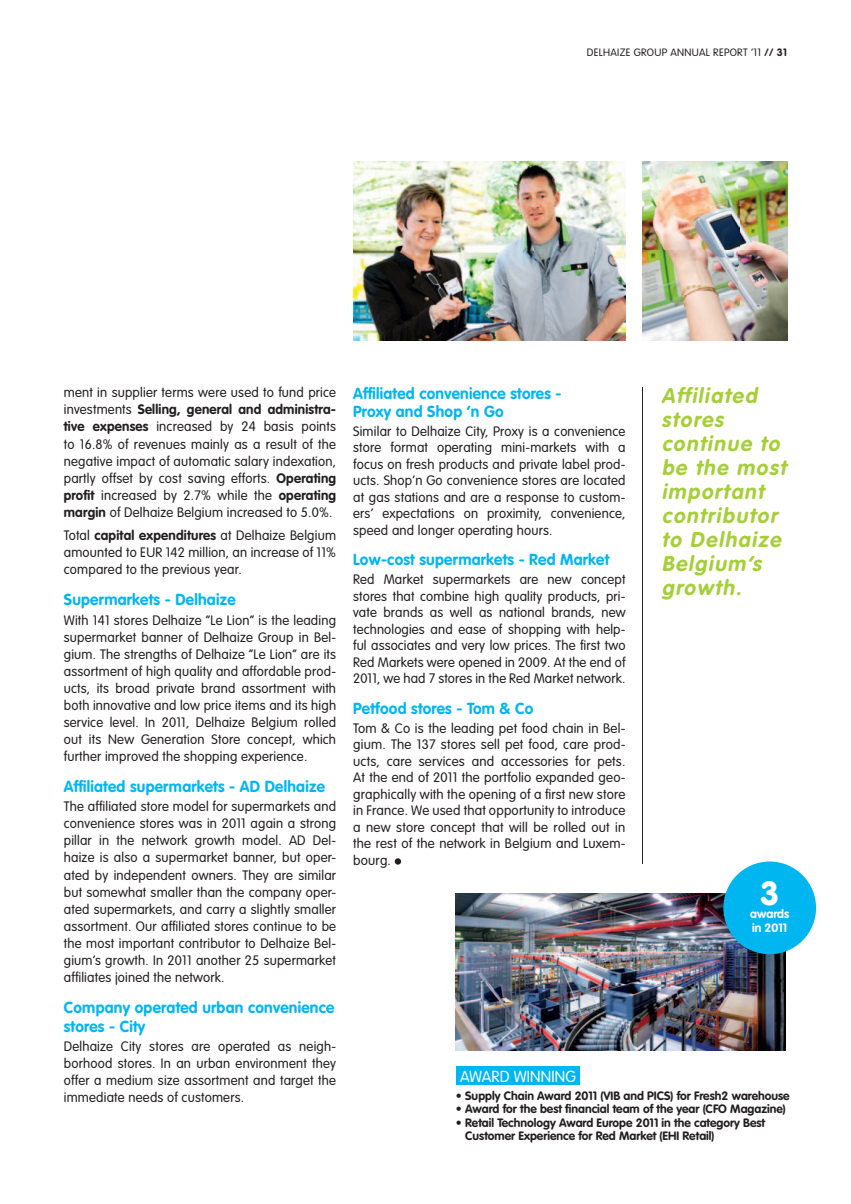
<style>
.page{position:relative;width:851px;height:1204px;background:#fff}
.page>*{position:absolute;margin:0;border:0;box-sizing:border-box;transform-origin:0 0}
.t1{font:900 33px "VAG Rounded";color:#fff}
.t2{font:italic 700 21px/24px "VAG Rounded";letter-spacing:-.11em;color:#a6ce39}
.t3{font:700 15.75px/18.5px "VAG Rounded";letter-spacing:.015em;color:#00b6f0}
.t4{font:300 15.75px "VAG Rounded";letter-spacing:.01em;color:#fff}
.t5{font:300 13.5px/17px "VAG Rounded";letter-spacing:.015em;color:#231f20;text-align:justify}
.t6{font:700 12px/13.5px "VAG Rounded";color:#231f20}
.t7{font:700 12px/13.5px "VAG Rounded";color:#fff}
.t8{font:300 10.5px "VAG Rounded";letter-spacing:.03em;color:#231f20}
.s1{font-weight:700}
</style>
<div class="page">
<img style="left:642px;top:162px;width:145px;height:178px">
<img style="left:353px;top:162px;width:272px;height:178px">
<img style="left:456px;top:893px;width:329px;height:157px">
<div style="left:394px;top:858px;width:7px;height:6px;background:#231f20;border-radius:50%"></div>
<hr style="left:642px;top:387px;width:1px;height:476px;background:#231f20">
<div style="left:723px;top:861px;width:93px;height:93px;background:#00b6f0;border-radius:50%"></div>
<div style="left:456px;top:1066px;width:124px;height:18px;background:#00b6f0"></div>
<p class="t8" style="left:586px;top:46px;width:202px">DELHAIZE GROUP ANNUAL REPORT ‘11 <span class="s1">// 31</span></p>
<p class="t5" style="left:64px;top:384px;width:274px">ment in supplier terms were used to fund price investments <span class="s1">selling, general and administra&shy;tive expenses</span> increased by 24 basis points to 16.8% of revenues mainly as a result of the negative impact of automatic salary indexation, partly offset by cost saving efforts. <span class="s1">operating profit</span> increased by 2.7% while the <span class="s1">operating margin</span> of Delhaize Belgium increased to 5.0%.</p>
<p class="t5" style="left:64px;top:527px;width:274px">Total <span class="s1">capital expenditures</span> at Delhaize Belgium amounted to EUR 142 million, an increase of 11% compared to the previous year.</p>
<p class="t3" style="left:64px;top:591px;width:173px">supermarkets - delhaize</p>
<p class="t5" style="left:64px;top:612px;width:274px">With 141 stores Delhaize “le lion” is the leading supermarket banner of Delhaize Group in Bel&shy;gium. The strengths of Delhaize “le lion” are its assortment of high quality and affordable prod&shy;ucts, its broad private brand assortment with both innovative and low price items and its high service level. in 2011, Delhaize Belgium rolled out its New Generation Store concept, which further improved the shopping experience.</p>
<p class="t3" style="left:64px;top:778px;width:263px">affiliated supermarkets - ad delhaize</p>
<p class="t5" style="left:64px;top:798px;width:274px">The affiliated store model for supermarkets and convenience stores was in 2011 again a strong pillar in the network growth model. AD Del&shy;haize is also a supermarket banner, but oper&shy;ated by independent owners. They are similar but somewhat smaller than the company oper&shy;ated supermarkets, and carry a slightly smaller assortment. Our affiliated stores continue to be the most important contributor to Delhaize Bel&shy;gium’s growth. in 2011 another 25 supermarket affiliates joined the network.</p>
<p class="t3" style="left:64px;top:998px;width:272px">company operated urban convenience stores - city</p>
<p class="t5" style="left:64px;top:1037px;width:274px">Delhaize City stores are operated as neigh&shy;borhood stores. in an urban environment they offer a medium size assortment and target the immediate needs of customers.</p>
<p class="t3" style="left:353px;top:385px;width:210px;line-height:18px">affiliated convenience stores - proxy and shop ‘n go</p>
<p class="t5" style="left:353px;top:423px;width:274px;line-height:16.5px">Similar to Delhaize City, Proxy is a convenience store format operating mini-markets with a focus on fresh products and private label prod&shy;ucts. Shop’n Go convenience stores are located at gas stations and are a response to custom&shy;ers’ expectations on proximity, convenience, speed and longer operating hours.</p>
<p class="t3" style="left:353px;top:551px;width:258px">Low-cost supermarkets - Red market</p>
<p class="t5" style="left:353px;top:571px;width:274px;line-height:16.5px">Red Market supermarkets are new concept stores that combine high quality products, pri&shy;vate brands as well as national brands, new technologies and ease of shopping with help&shy;ful associates and very low prices. The first two Red Markets were opened in 2009. At the end of 2011, we had 7 stores in the Red Market network.</p>
<p class="t3" style="left:353px;top:699px;width:182px">petfood stores - tom &amp; co</p>
<p class="t5" style="left:353px;top:720px;width:274px;line-height:16.5px">Tom &amp; Co is the leading pet food chain in Bel&shy;gium. The 137 stores sell pet food, care prod&shy;ucts, care services and accessories for pets.<br>At the end of 2011 the portfolio expanded geo&shy;graphically with the opening of a first new store in France. We used that opportunity to introduce a new store concept that will be rolled out in the rest of the network in Belgium and luxem&shy;bourg.</p>
<h2 class="t2" style="left:661px;top:384px;width:130px">affiliated stores continue to be the most important contributor to delhaize belgium’s growth.</h2>
<h1 class="t1" style="left:761px;top:873px;width:19px">3</h1>
<p class="t7" style="left:750px;top:907px;width:40px">awards in 2011</p>
<p class="t4" style="left:460px;top:1067px;width:117px">AWARD WiNNiNG</p>
<p class="t6" style="left:456px;top:1089px;width:335px">• Supply Chain Award 2011 (VIB and PICS) for Fresh2 warehouse</p>
<p class="t6" style="left:456px;top:1102px;width:331px">• Award for the best financial team of the year (CFO Magazine)</p>
<p class="t6" style="left:465px;top:1116px;width:301px;text-indent:-9px">• Retail Technology Award Europe 2011 in the category Best customer Experience for Red market (EhI Retail)</p>
</div>
